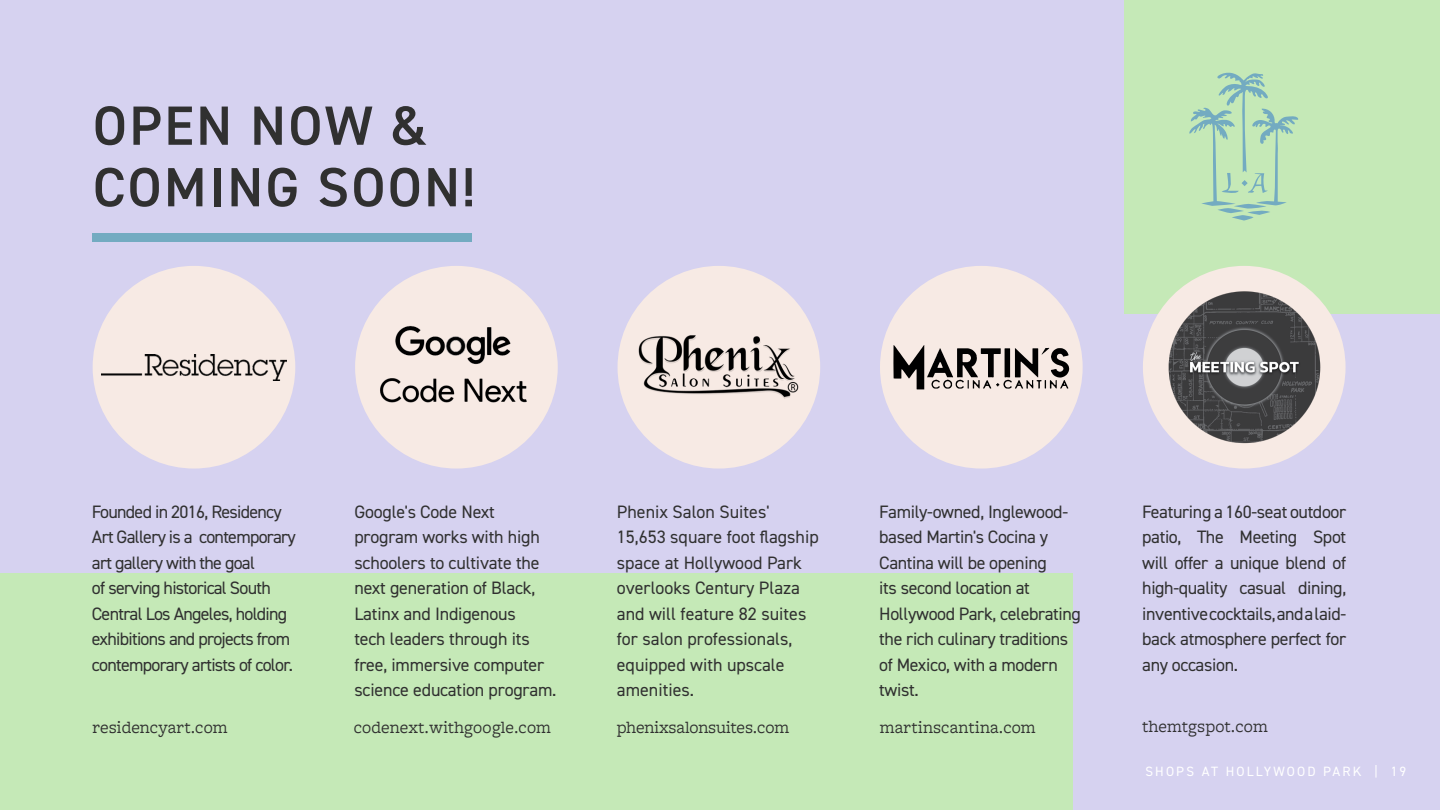
<style>
.page{position:relative;width:1440px;height:810px;background:#d6d2f0}
.page>*{position:absolute;margin:0;border:0;box-sizing:border-box;transform-origin:0 0}
.t1{font:600 55.43px/61.6px "DIN2014";letter-spacing:.045em;color:#303030}
.t2{font:18px/25.5px "DIN2014";letter-spacing:-.02em;color:#303030}
.t3{font:18px/25.5px "DIN2014";letter-spacing:-.04em;color:#303030}
.t4{font:18px/25.5px "DIN2014";color:#303030}
.t5{font:18px "Freight Macro Pro";color:#303030}
.t6{font:13.5px "DIN2014";letter-spacing:.16em;color:#fff}
</style>
<div class="page">
<div style="left:1125px;top:0;width:315px;height:314px;background:#c5e9b7"></div>
<div style="left:0;top:573px;width:1072px;height:237px;background:#c5e9b7"></div>
<div style="left:93px;top:233px;width:379px;height:9px;background:#73abc1"></div>
<svg style="left:1189px;top:72px;width:109px;height:149px"></svg>
<div style="left:93px;top:266px;width:202px;height:203px;background:#f7eae4;border-radius:50%"></div>
<img style="left:101px;top:354px;width:186px;height:26px">
<div style="left:355px;top:266px;width:203px;height:203px;background:#f7eae4;border-radius:50%"></div>
<img style="left:380px;top:300px;width:153px;height:152px">
<div style="left:618px;top:266px;width:202px;height:203px;background:#f7eae4;border-radius:50%"></div>
<img style="left:638px;top:335px;width:161px;height:64px">
<div style="left:880px;top:266px;width:203px;height:203px;background:#f7eae4;border-radius:50%"></div>
<svg style="left:893px;top:345px;width:176px;height:44px"></svg>
<div style="left:1143px;top:266px;width:203px;height:203px;background:#f7eae4;border-radius:50%"></div>
<img style="left:1156px;top:279px;width:176px;height:176px">
<h1 class="t1" style="left:93px;top:94px;width:384px">OPEN NOW &amp;<br>COMING SOON!</h1>
<p class="t3" style="left:92px;top:498px;width:206px">Founded in 2016, Residency<br>Art Gallery is a contemporary art gallery with the goal<br>of serving historical South<br>Central Los Angeles, holding exhibitions and projects from contemporary artists of color.</p>
<p class="t2" style="left:354px;top:498px;width:204px">Google's Code Next program works with high schoolers to cultivate the next generation of Black,<br>Latinx and Indigenous<br>tech leaders through its free, immersive computer science education program.</p>
<p class="t4" style="left:617px;top:498px;width:203px">Phenix Salon Suites'<br>15,653 square foot flagship space at Hollywood Park overlooks Century Plaza and will feature 82 suites for salon professionals, equipped with upscale amenities.</p>
<p class="t2" style="left:879px;top:498px;width:203px">Family-owned, Inglewood&shy;based Martin's Cocina y<br>Cantina will be opening<br>its second location at<br>Hollywood Park, celebrating the rich culinary traditions of Mexico, with a modern twist.</p>
<p class="t5" style="left:93px;top:714px;width:137px">residencyart.com</p>
<p class="t5" style="left:354px;top:714px;width:199px">codenext.withgoogle.com</p>
<p class="t5" style="left:617px;top:714px;width:174px">phenixsalonsuites.com</p>
<p class="t5" style="left:880px;top:714px;width:157px">martinscantina.com</p>
<p class="t2" style="left:1142px;top:498px;width:206px;text-align:justify">Featuring a 160-seat outdoor patio, The Meeting Spot will offer a unique blend of high-quality casual dining, inventive cocktails, and a laid&shy;back atmosphere perfect for any occasion.</p>
<p class="t5" style="left:1142px;top:714px;width:127px">themtgspot.com</p>
<p class="t6" style="left:1145px;top:763px;width:262px">SHOPS AT HOLLYWOOD PARK | 19</p>
</div>
